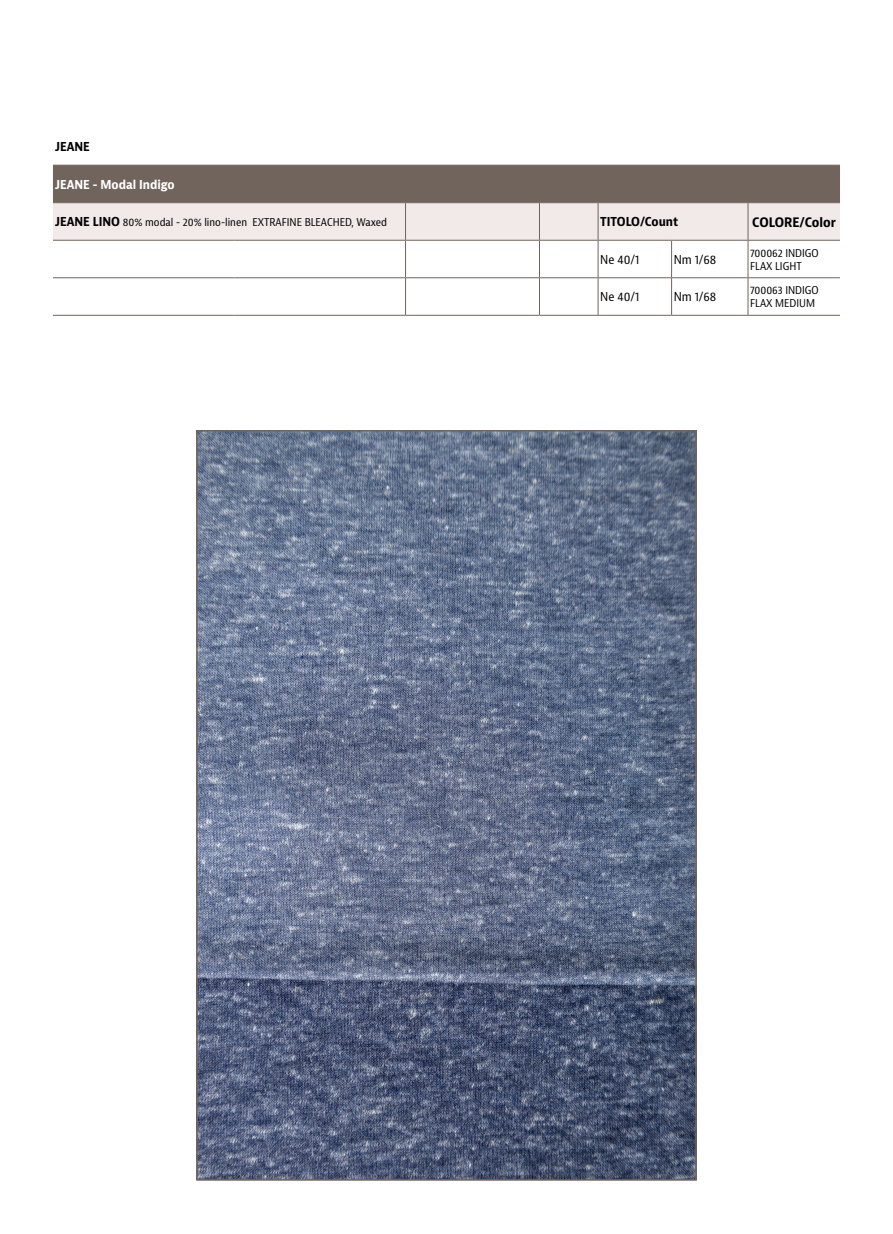
<style>
.page{position:relative;width:893px;height:1234px;background:#fff}
.page>*{position:absolute;margin:0;border:0;box-sizing:border-box;transform-origin:0 0}
.t1{font:700 condensed 12.75px "Bernina Sans";color:#000}
.t2{font:condensed 12px "Bernina Sans";color:#000}
.t3{font:700 condensed 12px "Bernina Sans";color:#000}
.t4{font:700 condensed 12px "Bernina Sans";color:#fff}
.t5{font:condensed 10.5px/12.6px "Bernina Sans";color:#000}
.s1{font-weight:700;font-size:12px}
</style>
<div class="page">
<svg style="left:53px;top:166px;width:787px;height:74px;background:#b1a7a3"></svg>
<hr style="left:53px;top:165px;width:181px;height:1px;background:#71645d">
<hr style="left:234px;top:165px;width:172px;height:1px;background:#71645d">
<hr style="left:234px;top:165px;width:1px;height:37px;background:#71645d">
<hr style="left:406px;top:165px;width:133px;height:1px;background:#71645d">
<hr style="left:405px;top:165px;width:1px;height:37px;background:#71645d">
<hr style="left:539px;top:165px;width:59px;height:1px;background:#71645d">
<hr style="left:539px;top:165px;width:1px;height:37px;background:#71645d">
<hr style="left:598px;top:165px;width:74px;height:1px;background:#71645d">
<hr style="left:598px;top:165px;width:1px;height:37px;background:#71645d">
<hr style="left:672px;top:165px;width:76px;height:1px;background:#71645d">
<hr style="left:671px;top:165px;width:1px;height:37px;background:#71645d">
<hr style="left:748px;top:165px;width:92px;height:1px;background:#71645d">
<hr style="left:748px;top:165px;width:1px;height:37px;background:#71645d">
<hr style="left:53px;top:202px;width:181px;height:1px;background:#71645d">
<hr style="left:234px;top:202px;width:172px;height:1px;background:#71645d">
<hr style="left:406px;top:202px;width:133px;height:1px;background:#71645d">
<hr style="left:405px;top:203px;width:1px;height:37px;background:#71645d">
<hr style="left:539px;top:202px;width:59px;height:1px;background:#71645d">
<hr style="left:539px;top:203px;width:1px;height:37px;background:#71645d">
<hr style="left:598px;top:202px;width:74px;height:1px;background:#71645d">
<hr style="left:598px;top:203px;width:1px;height:37px;background:#71645d">
<hr style="left:672px;top:202px;width:76px;height:1px;background:#71645d">
<hr style="left:748px;top:202px;width:92px;height:1px;background:#71645d">
<hr style="left:748px;top:203px;width:1px;height:37px;background:#71645d">
<hr style="left:53px;top:240px;width:181px;height:1px;background:#71645d">
<hr style="left:234px;top:240px;width:172px;height:1px;background:#71645d">
<hr style="left:406px;top:240px;width:133px;height:1px;background:#71645d">
<hr style="left:405px;top:240px;width:1px;height:37px;background:#71645d">
<hr style="left:539px;top:240px;width:59px;height:1px;background:#71645d">
<hr style="left:539px;top:240px;width:1px;height:37px;background:#71645d">
<hr style="left:598px;top:240px;width:74px;height:1px;background:#71645d">
<hr style="left:598px;top:240px;width:1px;height:37px;background:#71645d">
<hr style="left:672px;top:240px;width:76px;height:1px;background:#71645d">
<hr style="left:671px;top:240px;width:1px;height:37px;background:#71645d">
<hr style="left:748px;top:240px;width:92px;height:1px;background:#71645d">
<hr style="left:748px;top:240px;width:1px;height:37px;background:#71645d">
<hr style="left:53px;top:277px;width:181px;height:1px;background:#71645d">
<hr style="left:234px;top:277px;width:172px;height:1px;background:#71645d">
<hr style="left:406px;top:277px;width:133px;height:1px;background:#71645d">
<hr style="left:405px;top:278px;width:1px;height:37px;background:#71645d">
<hr style="left:539px;top:277px;width:59px;height:1px;background:#71645d">
<hr style="left:539px;top:278px;width:1px;height:37px;background:#71645d">
<hr style="left:598px;top:277px;width:74px;height:1px;background:#71645d">
<hr style="left:598px;top:278px;width:1px;height:37px;background:#71645d">
<hr style="left:672px;top:277px;width:76px;height:1px;background:#71645d">
<hr style="left:671px;top:278px;width:1px;height:37px;background:#71645d">
<hr style="left:748px;top:277px;width:92px;height:1px;background:#71645d">
<hr style="left:748px;top:278px;width:1px;height:37px;background:#71645d">
<hr style="left:53px;top:315px;width:181px;height:1px;background:#71645d">
<hr style="left:234px;top:315px;width:172px;height:1px;background:#71645d">
<hr style="left:406px;top:315px;width:133px;height:1px;background:#71645d">
<hr style="left:539px;top:315px;width:59px;height:1px;background:#71645d">
<hr style="left:598px;top:315px;width:74px;height:1px;background:#71645d">
<hr style="left:672px;top:315px;width:76px;height:1px;background:#71645d">
<hr style="left:748px;top:315px;width:92px;height:1px;background:#71645d">
<img style="left:199px;top:433px;width:495px;height:744px">
<p class="t3" style="left:55px;top:139px;width:36px">JEANE</p>
<p class="t4" style="left:55px;top:177px;width:121px">JEANE - Modal Indigo</p>
<p class="t5" style="left:55px;top:216px;width:334px"><span class="s1">JEANE LINO</span> 80% modal - 20% lino-linen EXTRAFINE BLEACHED, Waxed</p>
<p class="t3" style="left:600px;top:214px;width:80px">TITOLO/Count</p>
<p class="t1" style="left:752px;top:214px;width:85px">COLORE/Color</p>
<p class="t2" style="left:600px;top:252px;width:41px">Ne 40/1</p>
<p class="t2" style="left:674px;top:252px;width:44px">Nm 1/68</p>
<p class="t5" style="left:750px;top:247px;width:70px">700062 INDIGO<br>FLAX LIGHT</p>
<p class="t2" style="left:600px;top:289px;width:41px">Ne 40/1</p>
<p class="t2" style="left:674px;top:289px;width:44px">Nm 1/68</p>
<p class="t5" style="left:750px;top:284px;width:70px">700063 INDIGO<br>FLAX MEDIUM</p>
</div>
